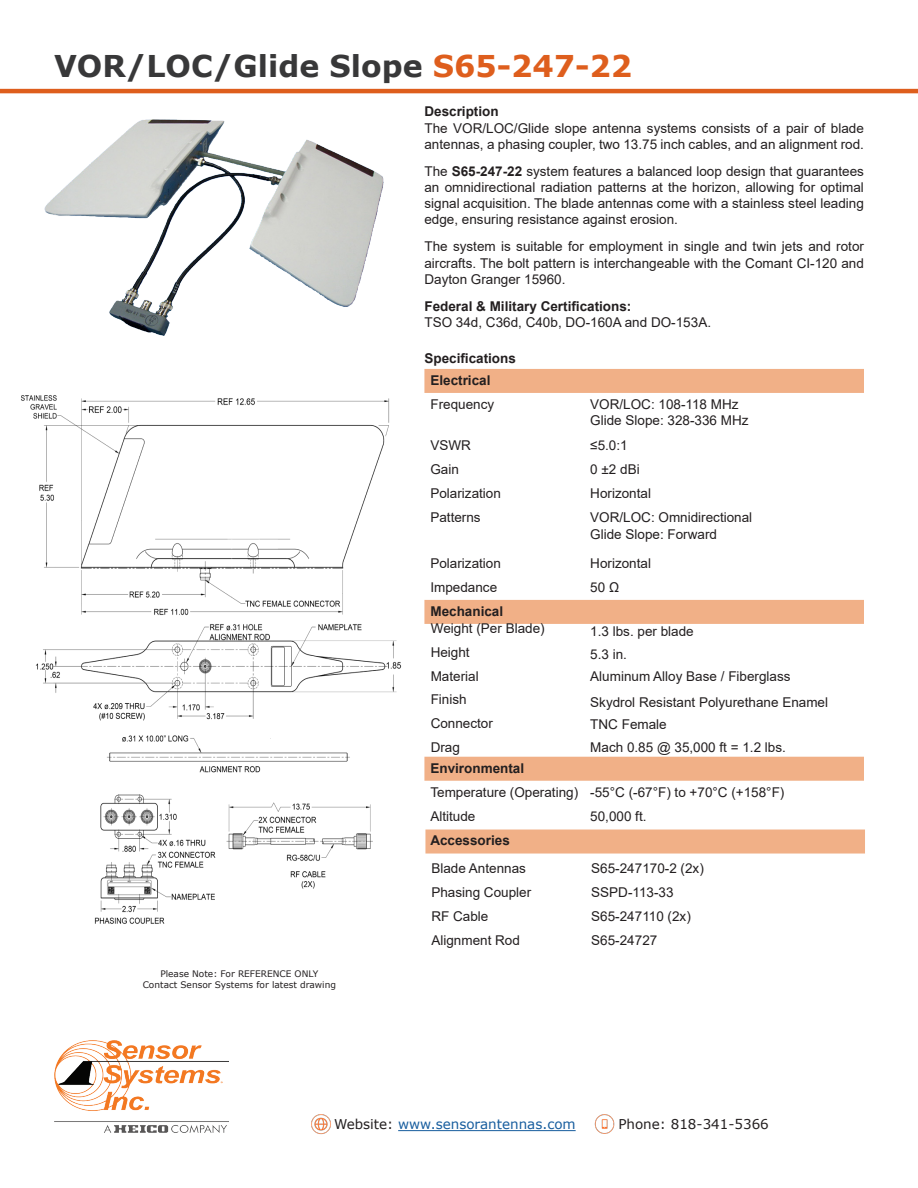
<style>
.page{position:relative;width:918px;height:1188px;background:#fff}
.page>*{position:absolute;margin:0;border:0;box-sizing:border-box;transform-origin:0 0}
.t1{font:700 30px "Verdana";color:#383839}
.t2{font:13.5px/16.2px "Arial";color:#231f20}
.t3{font:700 13.5px "Arial";color:#231f20}
.t4{font:13.5px "Verdana";color:#175d9e}
.t5{font:13.5px "Verdana";color:#231f20}
.t6{font:9px "Verdana";color:#231f20}
.s1{color:#de5e1d}
.s2{font-weight:700}
.s3{color:#231f20}
</style>
<div class="page">
<div style="left:425px;top:830px;width:440px;height:24px;background:#f1b087"></div>
<hr style="left:0;top:89px;width:918px;height:4px;background:#de5e1d">
<img style="left:55px;top:1041px;width:174px;height:91px">
<hr style="left:398px;top:1130px;width:178px;height:1px;background:#175d9e">
<img style="left:311px;top:1114px;width:20px;height:21px">
<img style="left:594px;top:1114px;width:21px;height:20px">
<svg style="left:424px;top:369px;width:440px;height:412px"></svg>
<img style="left:44px;top:119px;width:340px;height:217px">
<img style="left:21px;top:395px;width:381px;height:529px">
<p class="t1" style="left:54px;top:45px;width:580px">VOR/LOC/Glide Slope <span class="s1">S65-247-22</span></p>
<p class="t3" style="left:424px;top:102px;width:76px">Description</p>
<p class="t2" style="left:424px;top:120px;width:441px">The VOR/LOC/Glide slope antenna systems consists of a pair of blade antennas, a phasing coupler, two 13.75 inch cables, and an alignment rod.</p>
<p class="t2" style="left:424px;top:163px;width:441px;text-align:justify">The <span class="s2">S65-247-22</span> system features a balanced loop design that guarantees an omnidirectional radiation patterns at the horizon, allowing for optimal signal acquisition. The blade antennas come with a stainless steel leading edge, ensuring resistance against erosion.</p>
<p class="t2" style="left:424px;top:238px;width:441px;text-align:justify">The system is suitable for employment in single and twin jets and rotor aircrafts. The bolt pattern is interchangeable with the Comant CI-120 and Dayton Granger 15960.</p>
<p class="t3" style="left:424px;top:296px;width:209px">Federal &amp; Military Certifications:</p>
<p class="t2" style="left:424px;top:314px;width:288px">TSO 34d, C36d, C40b, DO-160A and DO-153A.</p>
<p class="t3" style="left:424px;top:349px;width:93px">Specifications</p>
<p class="t3" style="left:430px;top:371px;width:62px">Electrical</p>
<p class="t2" style="left:430px;top:396px;width:65px">Frequency</p>
<p class="t2" style="left:590px;top:396px;width:150px">VOR/LOC: 108-118 MHz</p>
<p class="t2" style="left:590px;top:412px;width:160px">Glide Slope: 328-336 MHz</p>
<p class="t2" style="left:430px;top:437px;width:42px">VSWR</p>
<p class="t2" style="left:590px;top:437px;width:39px">≤5.0:1</p>
<p class="t2" style="left:430px;top:461px;width:30px">Gain</p>
<p class="t2" style="left:590px;top:461px;width:51px">0 ±2 dBi</p>
<p class="t2" style="left:430px;top:485px;width:72px">Polarization</p>
<p class="t2" style="left:590px;top:485px;width:62px">Horizontal</p>
<p class="t2" style="left:430px;top:509px;width:52px">Patterns</p>
<p class="t2" style="left:590px;top:509px;width:164px">VOR/LOC: Omnidirectional</p>
<p class="t2" style="left:590px;top:526px;width:128px">Glide Slope: Forward</p>
<p class="t2" style="left:430px;top:555px;width:72px">Polarization</p>
<p class="t2" style="left:590px;top:555px;width:62px">Horizontal</p>
<p class="t2" style="left:430px;top:579px;width:68px">Impedance</p>
<p class="t2" style="left:590px;top:579px;width:30px">50 Ω</p>
<p class="t3" style="left:430px;top:601px;width:74px">Mechanical</p>
<p class="t2" style="left:431px;top:617px;width:116px;line-height:23.7px">Weight (Per Blade)<br>Height<br>Material<br>Finish<br>Connector<br>Drag</p>
<p class="t2" style="left:590px;top:620px;width:202px;line-height:22.4px">1.3 lbs. per blade<br>5.3 in.<br>Aluminum Alloy Base / Fiberglass</p>
<p class="t2" style="left:590px;top:691px;width:239px;line-height:22px">Skydrol Resistant Polyurethane Enamel<br>TNC Female</p>
<p class="t2" style="left:590px;top:739px;width:197px">Mach 0.85 @ 35,000 ft = 1.2 lbs.</p>
<p class="t3" style="left:430px;top:758px;width:95px">Environmental</p>
<p class="t2" style="left:430px;top:780px;width:356px;line-height:24px">Temperature (Operating) -55°C (-67°F) to +70°C (+158°F)<br>Altitude</p>
<p class="t2" style="left:590px;top:808px;width:58px">50,000 ft.</p>
<p class="t6" style="left:160px;top:967px;width:159px">Please Note: For REFERENCE ONLY</p>
<p class="t6" style="left:143px;top:978px;width:195px">Contact Sensor Systems for latest drawing</p>
<p class="t3" style="left:430px;top:831px;width:81px">Accessories</p>
<p class="t2" style="left:431px;top:860px;width:96px">Blade Antennas</p>
<p class="t2" style="left:591px;top:860px;width:114px">S65-247170-2 (2x)</p>
<p class="t2" style="left:431px;top:884px;width:101px">Phasing Coupler</p>
<p class="t2" style="left:591px;top:884px;width:84px">SSPD-113-33</p>
<p class="t2" style="left:431px;top:908px;width:59px">RF Cable</p>
<p class="t2" style="left:591px;top:908px;width:101px">S65-247110 (2x)</p>
<p class="t2" style="left:431px;top:932px;width:90px">Alignment Rod</p>
<p class="t2" style="left:591px;top:932px;width:68px">S65-24727</p>
<p class="t4" style="left:334px;top:1115px;width:243px"><span class="s3">Website:</span> www.sensorantennas.com</p>
<p class="t5" style="left:618px;top:1115px;width:152px">Phone: 818-341-5366</p>
</div>
